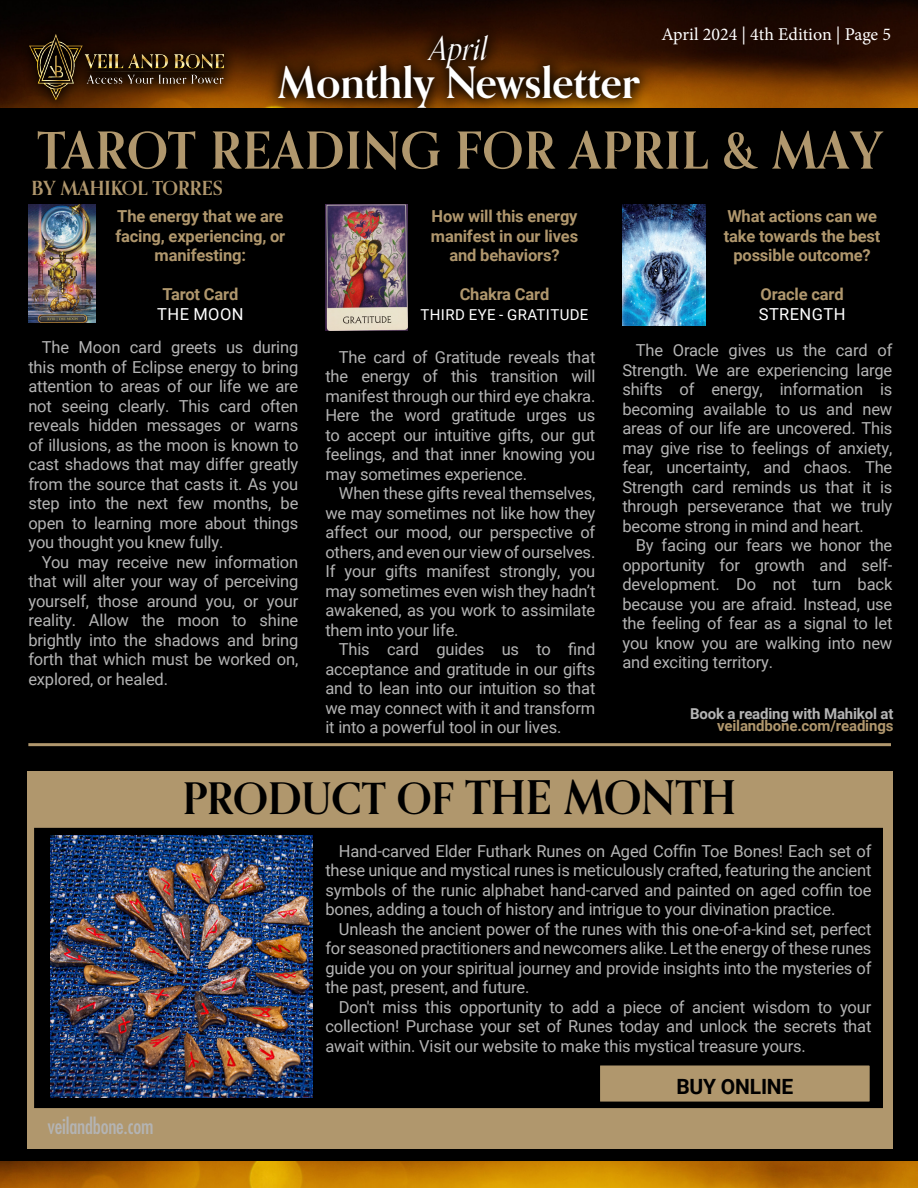
<style>
.page{position:relative;width:918px;height:1188px;background:#000}
.page>*{position:absolute;margin:0;border:0;box-sizing:border-box;transform-origin:0 0}
.Heading{font:700 51px "Orpheus Pro";letter-spacing:.02em;color:#b0976d}
.Heading-2{font:700 43.5px "Orpheus Pro";color:#000}
.t1{font:700 43.35px "Orpheus Pro";color:#fff}
.t2{font:italic 33.15px "Orpheus Pro";color:#fff}
.t3{font:condensed 21px "Futura Std";letter-spacing:-.01em;color:#b4b4b4}
.Intro_ONLY{font:700 21px "Roboto";letter-spacing:-.01em;color:#000}
.Heading-3{font:700 19.5px "Orpheus Pro";color:#b0976d}
.t4{font:18px "Minion Pro";color:#fff}
.t5{font:16.5px/19.5px "Roboto";letter-spacing:-.01em;color:#b4b4b4;text-align:justify}
.Intro_ONLY-2{font:700 16.5px/19.5px "Roboto";letter-spacing:-.01em;color:#b0976d;text-align:center}
.Intro_ONLY-3{font:16.5px "Roboto";letter-spacing:.025em;color:#fff}
.Text_Links{font:700 15px "Roboto";letter-spacing:-.01em;color:#b4b4b4}
.Text_Links-2{font:700 15px "Roboto";letter-spacing:-.01em;color:#b0976d}
.Intro_ONLY-4{font:15px "Roboto";letter-spacing:.025em;color:#fff}
.s1{font-size:46.5px}
</style>
<div class="page">
<img style="left:0;top:0;width:918px;height:108px">
<svg style="left:15px;top:21px;width:639px;height:87px;background:#411d00"></svg>
<img style="left:27px;top:33px;width:198px;height:68px">
<img style="left:1px;top:1161px;width:917px;height:27px">
<div style="left:27px;top:771px;width:865px;height:378px;background:#b0976d"></div>
<div style="left:35px;top:829px;width:847px;height:278px;background:#000"></div>
<div style="left:34px;top:828px;width:849px;height:280px;border:2px solid #000"></div>
<img style="left:51px;top:835px;width:262px;height:262px">
<div style="left:599px;top:1065px;width:272px;height:37px;background:#b0976d"></div>
<div style="left:598px;top:1064px;width:273px;height:39px;border:2px solid #000"></div>
<img style="left:28px;top:205px;width:68px;height:118px">
<img style="left:325px;top:205px;width:82px;height:125px">
<img style="left:622px;top:205px;width:83px;height:120px">
<hr style="left:28px;top:743px;width:863px;height:3px;background:#b0976d">
<h3 class="t2" style="left:430px;top:22px;width:60px">April</h3>
<h3 class="t1" style="left:278px;top:56px;width:364px">Monthly Newsletter</h3>
<p class="t4" style="left:662px;top:22px;width:231px">April 2024 | 4th Edition | Page 5</p>
<p class="Heading" style="left:37px;top:118px;width:847px">TAROT READING FOR APRIL &amp; MAY</p>
<p class="Heading-3" style="left:31px;top:175px;width:193px">BY MAHIKOL TORRES</p>
<p class="Intro_ONLY-2" style="left:115px;top:206px;width:171px">The energy that we are facing, experiencing, or manifesting:</p>
<p class="Intro_ONLY-2" style="left:162px;top:284px;width:77px">Tarot Card</p>
<p class="Intro_ONLY-3" style="left:157px;top:302px;width:88px">THE MOON</p>
<p class="t5" style="left:28px;top:337px;width:272px;text-indent:14px">The Moon card greets us during this month of Eclipse energy to bring attention to areas of our life we are not seeing clearly. This card often reveals hidden messages or warns of illusions, as the moon is known to cast shadows that may differ greatly from the source that casts it. As you step into the next few months, be open to learning more about things you thought you knew fully.</p>
<p class="t5" style="left:28px;top:551px;width:272px;text-indent:14px">You may receive new information that will alter your way of perceiving yourself, those around you, or your reality. Allow the moon to shine brightly into the shadows and bring forth that which must be worked on, explored, or healed.</p>
<p class="Intro_ONLY-2" style="left:431px;top:206px;width:149px">How will this energy manifest in our lives and behaviors?</p>
<p class="Intro_ONLY-2" style="left:460px;top:284px;width:91px">Chakra Card</p>
<p class="Intro_ONLY-4" style="left:421px;top:304px;width:169px">THIRD EYE - GRATITUDE</p>
<p class="t5" style="left:325px;top:347px;width:272px;text-indent:14px">The card of Gratitude reveals that the energy of this transition will manifest through our third eye chakra.<br>Here the word gratitude urges us to accept our intuitive gifts, our gut feelings, and that inner knowing you may sometimes experience.</p>
<p class="t5" style="left:325px;top:483px;width:272px;text-indent:14px">When these gifts reveal themselves, we may sometimes not like how they affect our mood, our perspective of others, and even our view of ourselves.<br>If your gifts manifest strongly, you may sometimes even wish they hadn’t awakened, as you work to assimilate them into your life.</p>
<p class="t5" style="left:325px;top:639px;width:272px;text-indent:14px">This card guides us to find acceptance and gratitude in our gifts and to lean into our intuition so that we may connect with it and transform it into a powerful tool in our lives.</p>
<p class="Intro_ONLY-2" style="left:724px;top:206px;width:158px">What actions can we take towards the best possible outcome?</p>
<p class="Intro_ONLY-2" style="left:761px;top:284px;width:85px">Oracle card</p>
<p class="Intro_ONLY-3" style="left:759px;top:302px;width:88px">STRENGTH</p>
<p class="t5" style="left:622px;top:340px;width:272px;text-indent:14px">The Oracle gives us the card of Strength. We are experiencing large shifts of energy, information is becoming available to us and new areas of our life are uncovered. This may give rise to feelings of anxiety, fear, uncertainty, and chaos. The Strength card reminds us that it is through perseverance that we truly become strong in mind and heart.</p>
<p class="t5" style="left:622px;top:535px;width:272px;text-indent:14px">By facing our fears we honor the opportunity for growth and self&shy;development. Do not turn back because you are afraid. Instead, use the feeling of fear as a signal to let you know you are walking into new and exciting territory.</p>
<p class="Text_Links" style="left:690px;top:703px;width:205px">Book a reading with Mahikol at</p>
<p class="Text_Links-2" style="left:717px;top:715px;width:178px">veilandbone.com/readings</p>
<p class="t3" style="left:48px;top:1113px;width:107px">veilandbone.com</p>
<p class="Heading-2" style="left:183px;top:771px;width:555px">PRODUCT OF <span class="s1">THE MONTH</span></p>
<p class="t5" style="left:325px;top:841px;width:548px;text-indent:14px">Hand-carved Elder Futhark Runes on Aged Coffin Toe Bones! Each set of these unique and mystical runes is meticulously crafted, featuring the ancient symbols of the runic alphabet hand-carved and painted on aged coffin toe bones, adding a touch of history and intrigue to your divination practice.</p>
<p class="t5" style="left:325px;top:919px;width:548px;text-indent:14px">Unleash the ancient power of the runes with this one-of-a-kind set, perfect for seasoned practitioners and newcomers alike. Let the energy of these runes guide you on your spiritual journey and provide insights into the mysteries of the past, present, and future.</p>
<p class="t5" style="left:325px;top:997px;width:548px;text-indent:14px">Don't miss this opportunity to add a piece of ancient wisdom to your collection! Purchase your set of Runes today and unlock the secrets that await within. Visit our website to make this mystical treasure yours.</p>
<p class="Intro_ONLY" style="left:676px;top:1072px;width:118px">BUY ONLINE</p>
</div>
